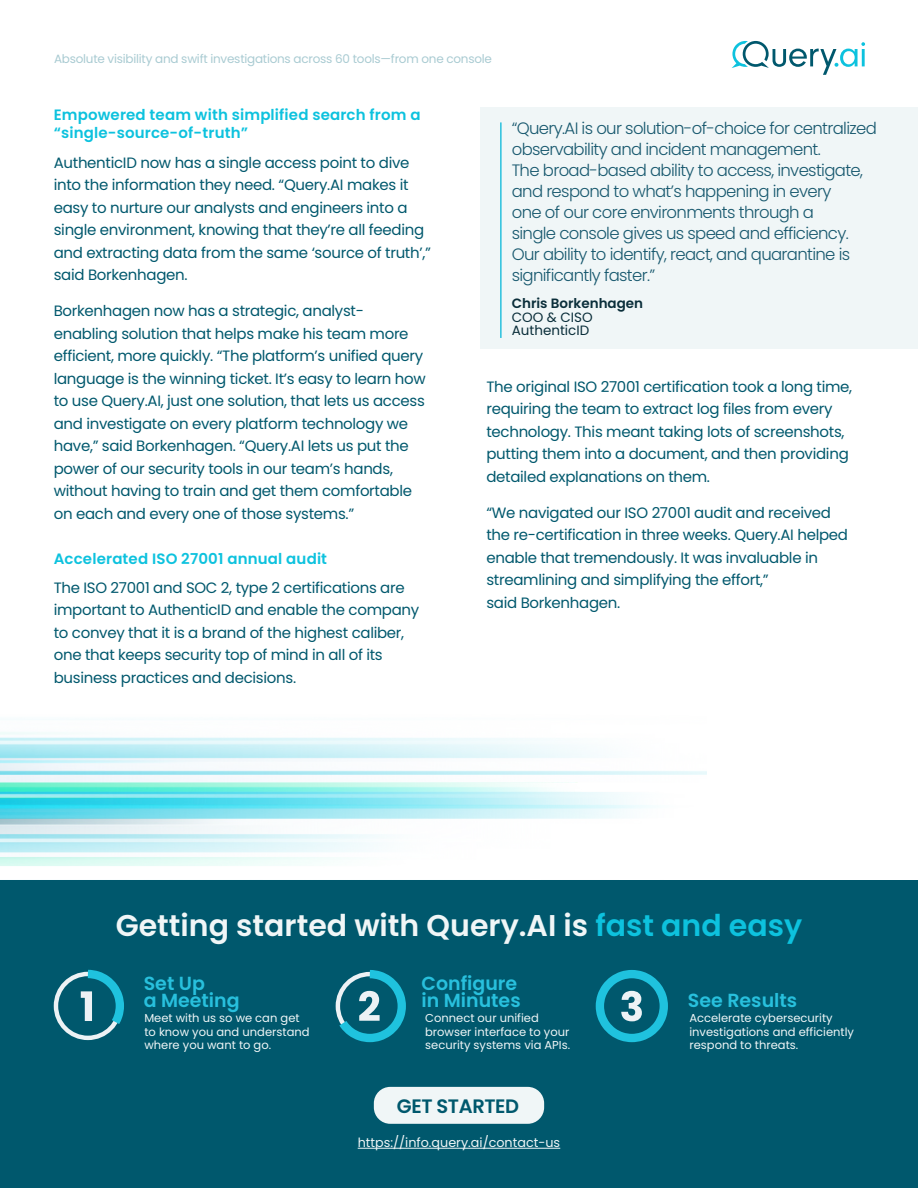
<style>
.page{position:relative;width:918px;height:1188px;background:#fff}
.page>*{position:absolute;margin:0;border:0;box-sizing:border-box;transform-origin:0 0}
.footer_head{font:600 30px "Poppins";color:#f0f6f7}
.CTA{font:600 19.5px "Poppins";letter-spacing:-.02em;color:#00586d}
.footer_subhead{font:600 18.9px/17.5px "Poppins";color:#28c0dd}
.quote{font:300 16.5px/21px "Poppins";letter-spacing:-.04em;color:#17586e}
.body{font:15px/22.5px "Poppins";letter-spacing:-.02em;color:#00586d}
.t1{font:600 15px/18px "Poppins";letter-spacing:.01em;color:#0dc2de}
.quote_-_title_co{font:13.5px "Poppins";color:#0a2e3a}
.quote_-_name{font:600 13.5px "Poppins";color:#0a2e3a}
.hyperlink{font:12.75px "Poppins";color:#f0f6f7}
.sub-page_doc_title{font:12px "Poppins";letter-spacing:-.02em;color:#a9cbd2}
.footer_copy{font:11.55px/13.8px "Poppins";color:#f0f6f7}
.s1{color:#0dc2de}
</style>
<div class="page">
<img style="left:0;top:732px;width:707px;height:149px">
<div style="left:0;top:881px;width:918px;height:307px;background:#00586d"></div>
<div style="left:374px;top:1087px;width:170px;height:37px;background:#f0f6f7;border-radius:16px"></div>
<hr style="left:358px;top:1148px;width:202px;height:1px;background:#f0f6f7">
<svg style="left:732px;top:41px;width:133px;height:34px"></svg>
<div style="left:481px;top:108px;width:437px;height:241px;background:#f0f6f7"></div>
<hr style="left:500px;top:122px;width:2px;height:216px;background:#28c0dd">
<svg style="left:595px;top:970px;width:73px;height:73px"></svg>
<svg style="left:335px;top:970px;width:71px;height:73px"></svg>
<svg style="left:54px;top:969px;width:70px;height:71px"></svg>
<p class="sub-page_doc_title" style="left:54px;top:51px;width:440px">Absolute visibility and swift investigations across 60 tools—from one console</p>
<p class="t1" style="left:54px;top:106px;width:368px">Empowered team with simplified search from a “single-source-of-truth”</p>
<p class="body" style="left:54px;top:151px;width:379px">AuthenticID now has a single access point to dive into the information they need. “Query.AI makes it easy to nurture our analysts and engineers into a single environment, knowing that they’re all feeding and extracting data from the same ‘source of truth’,” said Borkenhagen.</p>
<p class="body" style="left:54px;top:300px;width:374px">Borkenhagen now has a strategic, analyst&shy;enabling solution that helps make his team more efficient, more quickly. “The platform’s unified query language is the winning ticket. It’s easy to learn how to use Query.AI, just one solution, that lets us access and investigate on every platform technology we have,” said Borkenhagen. “Query.AI lets us put the power of our security tools in our team’s hands, without having to train and get them comfortable on each and every one of those systems.”</p>
<p class="t1" style="left:54px;top:549px;width:275px">Accelerated ISO 27001 annual audit</p>
<p class="body" style="left:54px;top:576px;width:367px">The ISO 27001 and SOC 2, type 2 certifications are important to AuthenticID and enable the company to convey that it is a brand of the highest caliber, one that keeps security top of mind in all of its business practices and decisions.</p>
<p class="quote" style="left:512px;top:118px;width:367px">“Query.AI is our solution-of-choice for centralized observability and incident management.<br>The broad-based ability to access, investigate, and respond to what’s happening in every<br>one of our core environments through a<br>single console gives us speed and efficiency.<br>Our ability to identify, react, and quarantine is significantly faster.”</p>
<p class="quote_-_name" style="left:512px;top:296px;width:133px">Chris Borkenhagen</p>
<p class="quote_-_title_co" style="left:512px;top:309px;width:83px">COO &amp; CISO</p>
<p class="quote_-_title_co" style="left:512px;top:323px;width:79px">AuthenticID</p>
<p class="body" style="left:486px;top:375px;width:367px">The original ISO 27001 certification took a long time, requiring the team to extract log files from every technology. This meant taking lots of screenshots, putting them into a document, and then providing detailed explanations on them.</p>
<p class="body" style="left:486px;top:501px;width:363px">“We navigated our ISO 27001 audit and received the re-certification in three weeks. Query.AI helped enable that tremendously. It was invaluable in streamlining and simplifying the effort,”<br>said Borkenhagen.</p>
<p class="footer_head" style="left:116px;top:909px;width:688px">Getting started with Query.AI is <span class="s1">fast and easy</span></p>
<p class="footer_subhead" style="left:144px;top:974px;width:97px">Set Up<br>a Meeting</p>
<p class="footer_copy" style="left:144px;top:1011px;width:167px">Meet with us so we can get to know you and understand where you want to go.</p>
<p class="footer_subhead" style="left:422px;top:974px;width:101px">Configure in Minutes</p>
<p class="footer_copy" style="left:425px;top:1011px;width:147px">Connect our unified browser interface to your security systems via APIs.</p>
<p class="CTA" style="left:397px;top:1095px;width:124px">GET STARTED</p>
<p class="hyperlink" style="left:358px;top:1135px;width:204px">https://info.query.ai/contact-us</p>
<p class="footer_subhead" style="left:688px;top:992px;width:111px">See Results</p>
<p class="footer_copy" style="left:689px;top:1011px;width:166px">Accelerate cybersecurity investigations and efficiently respond to threats.</p>
</div>
